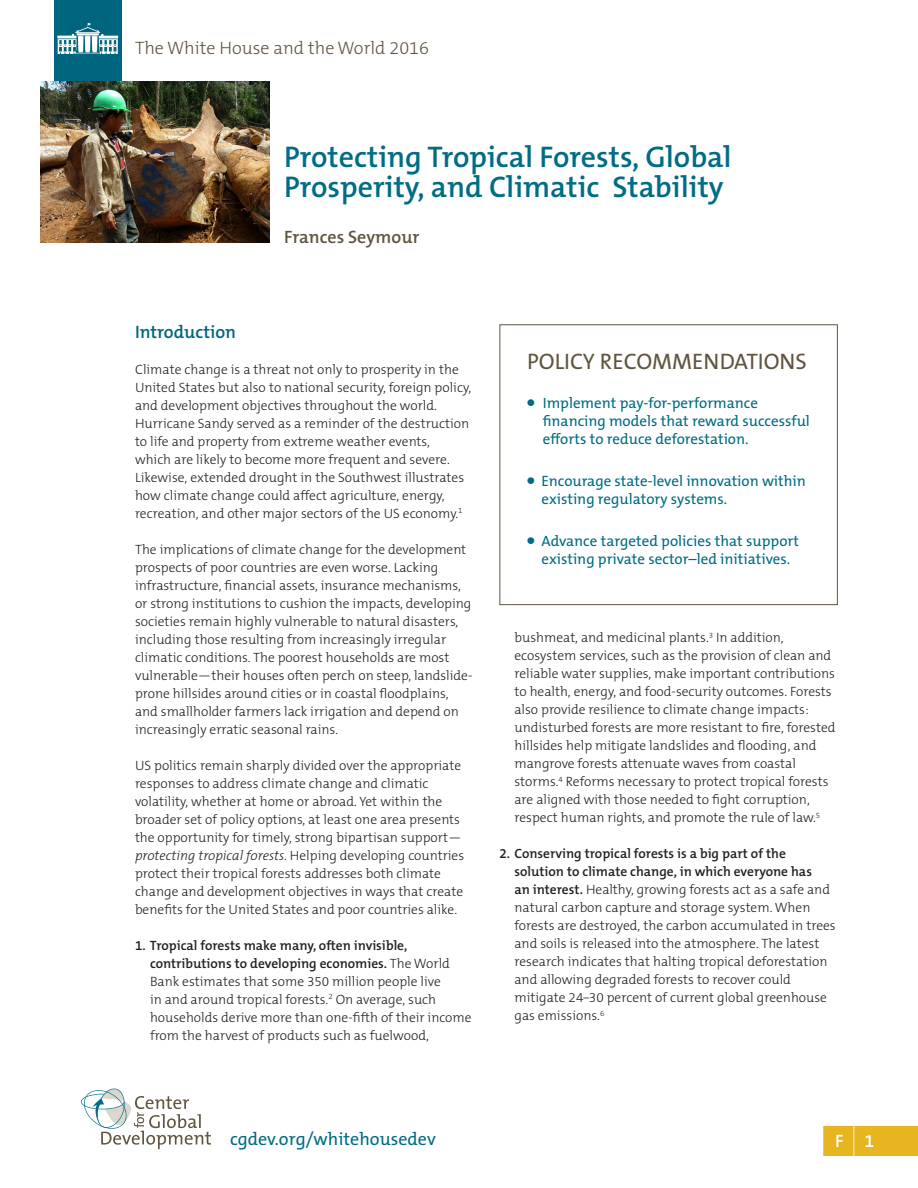
<style>
.page{position:relative;width:918px;height:1188px;background:#fff}
.page>*{position:absolute;margin:0;border:0;box-sizing:border-box;transform-origin:0 0}
.t1{font:600 30px/30px "The Mix B6";color:#006c85}
.t2{font:22.5px "The Mix B5 Plain";color:#60553e}
.t3{font:300 18px "The Mix B3";color:#60553e}
.t4{font:18px "The Mix B5 Plain";color:#006c85}
.byline{font:600 18px "The Mix B6";color:#60553e}
.body{font:600 18px "The Mix B6";color:#006680}
.t5{font:600 18px "The Mix B6";color:#fff}
.Pol_Rec{font:15px/18px "The Mix B5 Plain";color:#006c85}
.body-2{font:300 13.5px/18px "The Mix B3";color:#231f20}
.s1{font-style:italic}
.s2{font-family:"The Mix B6";font-weight:600}
.s3{font-family:"The Mix B9";font-weight:900;font-size:18px}
.s4{font-family:"The Mix B2";font-weight:200;font-size:30.6px}
</style>
<div class="page">
<div style="left:824px;top:1126px;width:94px;height:30px;background:#e7b520"></div>
<div style="left:54px;top:0;width:68px;height:81px;background:#006680"></div>
<img style="left:40px;top:81px;width:230px;height:162px">
<svg style="left:57px;top:23px;width:61px;height:31px"></svg>
<div style="left:500px;top:324px;width:338px;height:281px;border:1px solid #60553e"></div>
<svg style="left:81px;top:1088px;width:130px;height:61px"></svg>
<p class="t3" style="left:135px;top:38px;width:296px">The White House and the World 2016</p>
<p class="t1" style="left:284px;top:143px;width:449px">Protecting Tropical Forests, Global<br>Prosperity, and Climatic Stability</p>
<p class="byline" style="left:284px;top:227px;width:137px">Frances Seymour</p>
<p class="body" style="left:135px;top:322px;width:103px">Introduction</p>
<p class="body-2" style="left:135px;top:361px;width:338px">Climate change is a threat not only to prosperity in the United States but also to national security, foreign policy, and development objectives throughout the world.<br>Hurricane Sandy served as a reminder of the destruction to life and property from extreme weather events,<br>which are likely to become more frequent and severe.<br>Likewise, extended drought in the Southwest illustrates how climate change could affect agriculture, energy, recreation, and other major sectors of the US economy.<sup>1</sup></p>
<p class="body-2" style="left:135px;top:541px;width:339px">The implications of climate change for the development prospects of poor countries are even worse. Lacking infrastructure, financial assets, insurance mechanisms, or strong institutions to cushion the impacts, developing societies remain highly vulnerable to natural disasters, including those resulting from increasingly irregular climatic conditions. The poorest households are most vulnerable—their houses often perch on steep, landslide&shy;prone hillsides around cities or in coastal floodplains, and smallholder farmers lack irrigation and depend on increasingly erratic seasonal rains.</p>
<p class="body-2" style="left:135px;top:757px;width:331px">US politics remain sharply divided over the appropriate responses to address climate change and climatic volatility, whether at home or abroad. Yet within the broader set of policy options, at least one area presents the opportunity for timely, strong bipartisan support— <span class="s1">protecting tropical forests</span>. Helping developing countries protect their tropical forests addresses both climate change and development objectives in ways that create benefits for the United States and poor countries alike.</p>
<p class="body-2" style="left:150px;top:937px;width:323px;text-indent:-15px"><span class="s2">1. Tropical forests make many, often invisible, contributions to developing economies.</span> The World Bank estimates that some 350 million people live<br>in and around tropical forests.<sup>2</sup> On average, such households derive more than one-fifth of their income from the harvest of products such as fuelwood,</p>
<p class="t2" style="left:527px;top:349px;width:281px">POLICY RECOMMENDATIONS</p>
<p class="Pol_Rec" style="left:543px;top:394px;width:269px;text-indent:-16px"><span class="s3">•</span> Implement pay-for-performance financing models that reward successful efforts to reduce deforestation.</p>
<p class="Pol_Rec" style="left:541px;top:472px;width:266px;text-indent:-14px"><span class="s3">•</span> Encourage state-level innovation within existing regulatory systems.</p>
<p class="Pol_Rec" style="left:527px;top:532px;width:273px;text-align:center"><span class="s3">•</span> Advance targeted policies that support existing private sector–led initiatives.</p>
<p class="body-2" style="left:514px;top:629px;width:323px">bushmeat, and medicinal plants.<sup>3</sup> In addition, ecosystem services, such as the provision of clean and reliable water supplies, make important contributions to health, energy, and food-security outcomes. Forests also provide resilience to climate change impacts: undisturbed forests are more resistant to fire, forested hillsides help mitigate landslides and flooding, and mangrove forests attenuate waves from coastal storms.<sup>4</sup> Reforms necessary to protect tropical forests are aligned with those needed to fight corruption, respect human rights, and promote the rule of law.<sup>5</sup></p>
<p class="body-2" style="left:514px;top:845px;width:323px;text-indent:-15px"><span class="s2">2. Conserving tropical forests is a big part of the solution to climate change, in which everyone has<br>an interest.</span> Healthy, growing forests act as a safe and natural carbon capture and storage system. When forests are destroyed, the carbon accumulated in trees and soils is released into the atmosphere. The latest research indicates that halting tropical deforestation and allowing degraded forests to recover could mitigate 24–30 percent of current global greenhouse gas emissions.<sup>6</sup></p>
<p class="t4" style="left:230px;top:1129px;width:207px">cgdev.org/whitehousedev</p>
<p class="t5" style="left:835px;top:1132px;width:41px">F <span class="s4">|</span> 1</p>
</div>
